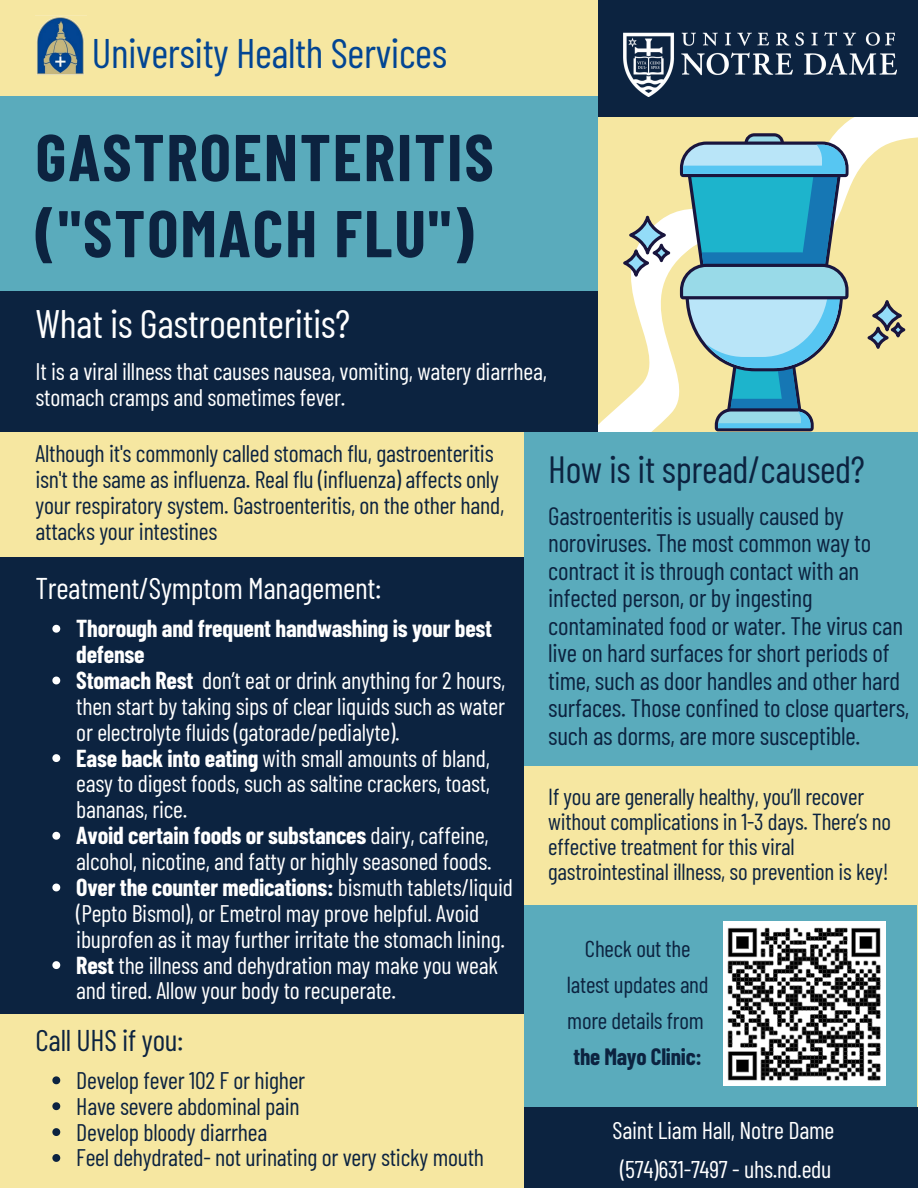
<style>
.page{position:relative;width:918px;height:1188px;background:#fff}
.page>*{position:absolute;margin:0;border:0;box-sizing:border-box;transform-origin:0 0}
.t1{font:700 66px/76.1px "Barlow Condensed";letter-spacing:.03em;color:#0c2340}
.t2{font:41.25px "Barlow Condensed";letter-spacing:-.01em;color:#024593}
.t3{font:39.75px "Barlow Condensed";letter-spacing:-.01em;color:#fff}
.t4{font:37.95px "Barlow Condensed";letter-spacing:-.01em;color:#0c2340}
.t5{font:30px "Barlow Condensed";letter-spacing:-.01em;color:#fff}
.t6{font:30px "Barlow Condensed";letter-spacing:-.01em;color:#0c2340}
.t7{font:25.2px/27.5px "Barlow Condensed";letter-spacing:-.01em;color:#0c2340}
.t8{font:24.15px "Barlow Condensed";letter-spacing:-.01em;color:#fff}
.t9{font:24px/25.8px "Barlow Condensed";letter-spacing:-.01em;color:#fff}
.t10{font:24px/25.8px "Barlow Condensed";letter-spacing:-.01em;color:#0c2340}
.t11{font:700 24px/25.8px "Barlow Condensed";letter-spacing:-.01em;color:#fff}
.t12{font:23.25px/24.8px "Barlow Condensed";letter-spacing:-.01em;color:#0c2340}
.t13{font:23.1px/36.2px "Barlow Condensed";letter-spacing:-.01em;color:#0c2340;text-align:center}
.t14{font:700 23.1px "Barlow Condensed";letter-spacing:-.01em;color:#0c2340}
.s1{font-weight:700}
</style>
<div class="page">
<svg style="left:489px;top:92px;width:429px;height:340px;fill:#f6e7a1"></svg>
<div style="left:0;top:0;width:879px;height:92px;background:#f6e7a1"></div>
<div style="left:598px;top:0;width:320px;height:117px;background:#0c2340"></div>
<div style="left:1px;top:429px;width:523px;height:135px;background:#f6e7a1"></div>
<div style="left:0;top:558px;width:548px;height:456px;background:#0c2340"></div>
<div style="left:0;top:97px;width:598px;height:194px;background:#5aabbc"></div>
<div style="left:524px;top:904px;width:393px;height:284px;background:#5aabbc"></div>
<div style="left:524px;top:432px;width:394px;height:342px;background:#5aabbc"></div>
<img style="left:623px;top:32px;width:273px;height:65px">
<div style="left:524px;top:1107px;width:394px;height:81px;background:#0c2340"></div>
<div style="left:0;top:291px;width:598px;height:141px;background:#0c2340"></div>
<svg style="left:52px;top:625px;width:8px;height:8px"></svg>
<svg style="left:52px;top:677px;width:8px;height:7px"></svg>
<svg style="left:52px;top:754px;width:8px;height:8px"></svg>
<svg style="left:52px;top:832px;width:8px;height:8px"></svg>
<svg style="left:52px;top:884px;width:8px;height:7px"></svg>
<svg style="left:52px;top:961px;width:8px;height:8px"></svg>
<div style="left:524px;top:766px;width:394px;height:139px;background:#f6e7a1"></div>
<div style="left:0;top:1025px;width:524px;height:163px;background:#f6e7a1"></div>
<svg style="left:680px;top:133px;width:169px;height:298px"></svg>
<svg style="left:874px;top:302px;width:26px;height:28px"></svg>
<div style="left:872px;top:300px;width:30px;height:31px;border:3px solid #19153d;border-radius:50%"></div>
<svg style="left:892px;top:324px;width:12px;height:12px"></svg>
<div style="left:891px;top:322px;width:14px;height:15px;border:3px solid #19153d;border-radius:50%"></div>
<svg style="left:869px;top:328px;width:18px;height:19px"></svg>
<div style="left:867px;top:327px;width:22px;height:22px;border:3px solid #19153d;border-radius:50%"></div>
<svg style="left:631px;top:217px;width:33px;height:36px"></svg>
<div style="left:629px;top:216px;width:37px;height:39px;border:3px solid #19153d;border-radius:50%"></div>
<svg style="left:654px;top:245px;width:15px;height:16px"></svg>
<div style="left:653px;top:244px;width:17px;height:18px;border:3px solid #19153d;border-radius:50%"></div>
<svg style="left:625px;top:251px;width:23px;height:24px"></svg>
<div style="left:623px;top:249px;width:26px;height:28px;border:3px solid #19153d;border-radius:50%"></div>
<img style="left:724px;top:921px;width:162px;height:164px">
<svg style="left:52px;top:1076px;width:8px;height:8px"></svg>
<svg style="left:52px;top:1102px;width:8px;height:8px"></svg>
<svg style="left:52px;top:1128px;width:8px;height:8px"></svg>
<svg style="left:52px;top:1154px;width:8px;height:8px"></svg>
<img style="left:36px;top:16px;width:49px;height:59px">
<p class="t2" style="left:92px;top:27px;width:357px">University Health Services</p>
<p class="t1" style="left:36px;top:117px;width:460px">GASTROENTERITIS ("STOMACH FLU")</p>
<p class="t3" style="left:36px;top:299px;width:316px">What is Gastroenteritis?</p>
<p class="t9" style="left:36px;top:357px;width:513px">It is a viral illness that causes nausea, vomiting, watery diarrhea, stomach cramps and sometimes fever.</p>
<p class="t10" style="left:36px;top:440px;width:470px">Although it's commonly called stomach flu, gastroenteritis isn't the same as influenza. Real flu (influenza) affects only your respiratory system. Gastroenteritis, on the other hand, attacks your intestines</p>
<p class="t4" style="left:548px;top:445px;width:318px">How is it spread/caused?</p>
<p class="t7" style="left:548px;top:501px;width:363px">Gastroenteritis is usually caused by noroviruses. The most common way to contract it is through contact with an infected person, or by ingesting contaminated food or water. The virus can live on hard surfaces for short periods of time, such as door handles and other hard surfaces. Those confined to close quarters, such as dorms, are more susceptible.</p>
<p class="t5" style="left:36px;top:569px;width:348px">Treatment/Symptom Management:</p>
<p class="t11" style="left:76px;top:615px;width:417px">Thorough and frequent handwashing is your best defense</p>
<p class="t9" style="left:76px;top:666px;width:431px;text-align:justify"><span class="s1">Stomach Rest</span> don’t eat or drink anything for 2 hours, then start by taking sips of clear liquids such as water or electrolyte fluids (gatorade/pedialyte).</p>
<p class="t9" style="left:76px;top:744px;width:415px;text-align:justify"><span class="s1">Ease back into eating</span> with small amounts of bland, easy to digest foods, such as saltine crackers, toast, bananas, rice.</p>
<p class="t9" style="left:76px;top:822px;width:417px"><span class="s1">Avoid certain foods or substances</span> dairy, caffeine, alcohol, nicotine, and fatty or highly seasoned foods.</p>
<p class="t9" style="left:76px;top:873px;width:438px"><span class="s1">Over the counter medications:</span> bismuth tablets/liquid (Pepto Bismol), or Emetrol may prove helpful. Avoid ibuprofen as it may further irritate the stomach lining.</p>
<p class="t9" style="left:76px;top:951px;width:423px"><span class="s1">Rest</span> the illness and dehydration may make you weak and tired. Allow your body to recuperate.</p>
<p class="t12" style="left:548px;top:784px;width:344px">If you are generally healthy, you’ll recover without complications in 1-3 days. There’s no effective treatment for this viral gastrointestinal illness, so prevention is key!</p>
<p class="t13" style="left:567px;top:930px;width:143px">Check out the latest updates and more details from</p>
<p class="t14" style="left:574px;top:1042px;width:130px">the Mayo Clinic:</p>
<p class="t6" style="left:36px;top:1021px;width:150px">Call UHS if you:</p>
<p class="t10" style="left:76px;top:1066px;width:231px">Develop fever 102 F or higher</p>
<p class="t10" style="left:76px;top:1092px;width:225px">Have severe abdominal pain</p>
<p class="t10" style="left:76px;top:1118px;width:192px">Develop bloody diarrhea</p>
<p class="t10" style="left:76px;top:1144px;width:409px">Feel dehydrated- not urinating or very sticky mouth</p>
<p class="t8" style="left:613px;top:1115px;width:223px">Saint Liam Hall, Notre Dame</p>
<p class="t8" style="left:620px;top:1154px;width:213px">(574)631-7497 - uhs.nd.edu</p>
</div>
